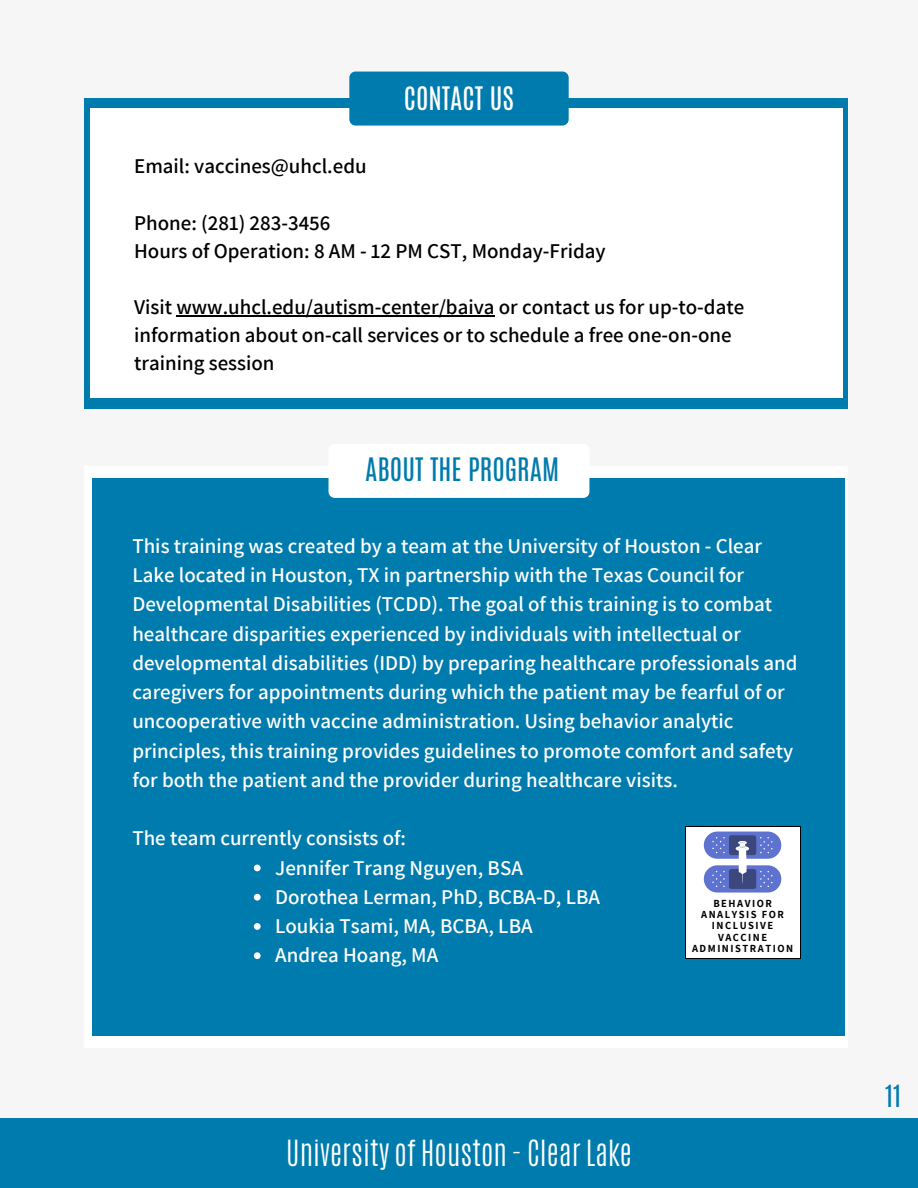
<style>
.page{position:relative;width:918px;height:1188px;background:#f6f6f6}
.page>*{position:absolute;margin:0;border:0;box-sizing:border-box;transform-origin:0 0}
.t1{font:300 30.15px "Antonio";color:#fff}
.t2{font:27px "Antonio";color:#007bad}
.t3{font:27px "Antonio";color:#fff}
.t4{font:25.5px "Antonio";color:#007bad}
.t5{font:600 21px/29.2px "Assistant";color:#fff}
.t6{font:600 21px/28.2px "Assistant";color:#000}
.t7{font:700 10.65px/11.2px "Assistant";letter-spacing:.145em;color:#000;text-align:center}
</style>
<div class="page">
<div style="left:0;top:1118px;width:918px;height:70px;background:#007bad"></div>
<div style="left:85px;top:98px;width:763px;height:311px;background:#007bad"></div>
<div style="left:90px;top:109px;width:753px;height:289px;background:#fff"></div>
<div style="left:349px;top:72px;width:220px;height:54px;background:#007bad;border-radius:6px"></div>
<hr style="left:176px;top:315px;width:319px;height:1px;background:#000">
<div style="left:85px;top:466px;width:763px;height:581px;background:#fff"></div>
<div style="left:92px;top:478px;width:753px;height:558px;background:#007bad"></div>
<svg style="left:254px;top:865px;width:7px;height:6px"></svg>
<svg style="left:254px;top:894px;width:7px;height:7px"></svg>
<svg style="left:254px;top:923px;width:7px;height:7px"></svg>
<svg style="left:254px;top:952px;width:7px;height:7px"></svg>
<div style="left:329px;top:444px;width:260px;height:54px;background:#fff;border-radius:6px"></div>
<svg style="left:685px;top:827px;width:116px;height:132px"></svg>
<div style="left:686px;top:828px;width:114px;height:130px;background:#fff"></div>
<div style="left:704px;top:865px;width:77px;height:28px;background:#5e72cf;border-radius:14px"></div>
<div style="left:729px;top:869px;width:27px;height:20px;background:#3b477d;border-radius:2px"></div>
<div style="left:704px;top:832px;width:77px;height:27px;background:#5e72cf;border-radius:14px"></div>
<div style="left:729px;top:835px;width:27px;height:20px;background:#3b477d;border-radius:2px"></div>
<svg style="left:712px;top:837px;width:61px;height:50px"></svg>
<p class="t3" style="left:404px;top:79px;width:111px">CONTACT US</p>
<p class="t6" style="left:134px;top:152px;width:234px">Email: vaccines@uhcl.edu</p>
<p class="t6" style="left:134px;top:208px;width:473px">Phone: (281) 283-3456<br>Hours of Operation: 8 AM - 12 PM CST, Monday-Friday</p>
<p class="t6" style="left:134px;top:292px;width:612px">Visit www.uhcl.edu/autism-center/baiva or contact us for up-to-date information about on-call services or to schedule a free one-on-one training session</p>
<p class="t2" style="left:365px;top:451px;width:196px">ABOUT THE PROGRAM</p>
<p class="t5" style="left:132px;top:531px;width:667px">This training was created by a team at the University of Houston - Clear Lake located in Houston, TX in partnership with the Texas Council for Developmental Disabilities (TCDD). The goal of this training is to combat healthcare disparities experienced by individuals with intellectual or developmental disabilities (IDD) by preparing healthcare professionals and caregivers for appointments during which the patient may be fearful of or uncooperative with vaccine administration. Using behavior analytic principles, this training provides guidelines to promote comfort and safety for both the patient and the provider during healthcare visits.</p>
<p class="t5" style="left:132px;top:823px;width:275px">The team currently consists of:</p>
<p class="t5" style="left:275px;top:852px;width:326px">Jennifer Trang Nguyen, BSA<br>Dorothea Lerman, PhD, BCBA-D, LBA<br>Loukia Tsami, MA, BCBA, LBA<br>Andrea Hoang, MA</p>
<p class="t7" style="left:692px;top:897px;width:103px">BEHAVIOR<br>ANALYSIS FOR<br>INCLUSIVE<br>VACCINE<br>ADMINISTRATION</p>
<h1 class="t1" style="left:286px;top:1131px;width:347px">University of Houston - Clear Lake</h1>
<p class="t4" style="left:885px;top:1078px;width:18px">11</p>
</div>
